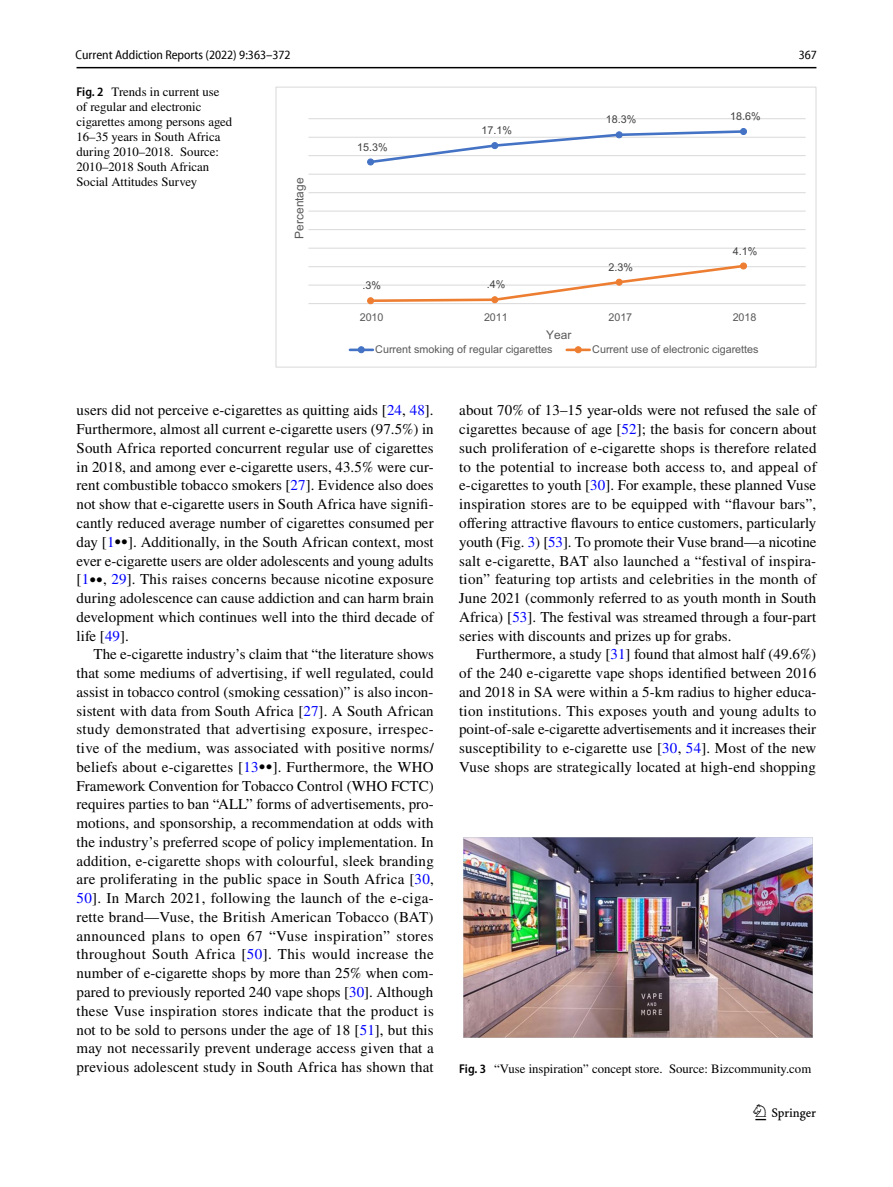
<style>
.page{position:relative;width:893px;height:1187px;background:#fff}
.page>*{position:absolute;margin:0;border:0;box-sizing:border-box;transform-origin:0 0}
.t1{font:22.5px "Springnew Regular 3";color:#000}
.t2{font:15px/18.8px "STIX";letter-spacing:.01em;color:#000;text-align:justify}
.t3{font:12.75px/15px "STIX";color:#000}
.t4{font:semi-condensed 12.75px "Myriad Pro Unic";color:#000}
.t5{font:11.85px "Arial";color:#595959}
.t6{font:10.8px "Arial";color:#595959}
.t7{font:10.8px "Arial";color:#404040}
.s1{font-family:"Myriad Pro";font-weight:600;font-stretch:semi-condensed}
.s2{color:#00f}
.s3{font-size:12.75px}
</style>
<div class="page">
<hr style="left:77px;top:67px;width:739px;height:1px;background:#000">
<hr style="left:308px;top:284px;width:498px;height:1px;background:#d9d9d9">
<hr style="left:308px;top:266px;width:498px;height:1px;background:#d9d9d9">
<hr style="left:308px;top:248px;width:498px;height:1px;background:#d9d9d9">
<hr style="left:308px;top:229px;width:498px;height:1px;background:#d9d9d9">
<hr style="left:308px;top:211px;width:498px;height:1px;background:#d9d9d9">
<hr style="left:308px;top:192px;width:498px;height:1px;background:#d9d9d9">
<hr style="left:308px;top:174px;width:498px;height:1px;background:#d9d9d9">
<hr style="left:308px;top:155px;width:498px;height:1px;background:#d9d9d9">
<hr style="left:308px;top:137px;width:498px;height:1px;background:#d9d9d9">
<hr style="left:308px;top:118px;width:498px;height:1px;background:#d9d9d9">
<hr style="left:308px;top:303px;width:498px;height:1px;background:#d9d9d9">
<div style="left:367px;top:158px;width:7px;height:7px;border:1px solid #4472c4;border-radius:50%"></div>
<svg style="left:368px;top:128px;width:378px;height:37px"></svg>
<div style="left:740px;top:128px;width:7px;height:7px;border:1px solid #4472c4;border-radius:50%"></div>
<div style="left:367px;top:297px;width:7px;height:7px;border:1px solid #ed7d31;border-radius:50%"></div>
<svg style="left:368px;top:263px;width:378px;height:41px"></svg>
<div style="left:740px;top:262px;width:7px;height:7px;border:1px solid #ed7d31;border-radius:50%"></div>
<hr style="left:350px;top:348px;width:23px;height:3px;background:#4472c4">
<div style="left:358px;top:346px;width:7px;height:7px;border:1px solid #4472c4;border-radius:50%"></div>
<hr style="left:567px;top:348px;width:23px;height:3px;background:#ed7d31">
<div style="left:575px;top:346px;width:7px;height:7px;border:1px solid #ed7d31;border-radius:50%"></div>
<div style="left:276px;top:87px;width:540px;height:280px;border:1px solid #d9d9d9"></div>
<div style="left:459px;top:837px;width:357px;height:200px;background:linear-gradient(to bottom,#fff,#fff)"></div>
<img style="left:463px;top:837px;width:349px;height:200px">
<p class="t4" style="left:76px;top:50px;width:217px">Current Addiction Reports (2022) 9:363–372</p>
<p class="t4" style="left:799px;top:50px;width:20px">367</p>
<p class="t3" style="left:77px;top:85px;width:157px"><span class="s1">Fig. 2</span> Trends in current use of regular and electronic cigarettes among persons aged<br>16–35 years in South Africa during 2010–2018. Source:<br>2010–2018 South African<br>Social Attitudes Survey</p>
<p class="t5" style="left:292px;top:238px;width:62px;rotate:-90deg">Percentage</p>
<p class="t7" style="left:357px;top:140px;width:32px">15.3%</p>
<p class="t7" style="left:481px;top:124px;width:32px">17.1%</p>
<p class="t7" style="left:363px;top:279px;width:20px">.3%</p>
<p class="t7" style="left:487px;top:278px;width:20px">.4%</p>
<p class="t7" style="left:606px;top:113px;width:32px">18.3%</p>
<p class="t7" style="left:730px;top:110px;width:32px">18.6%</p>
<p class="t7" style="left:608px;top:261px;width:26px">2.3%</p>
<p class="t7" style="left:733px;top:244px;width:26px">4.1%</p>
<p class="t6" style="left:360px;top:310px;width:25px">2010</p>
<p class="t6" style="left:484px;top:310px;width:25px">2011</p>
<p class="t6" style="left:608px;top:310px;width:25px">2017</p>
<p class="t6" style="left:733px;top:310px;width:25px">2018</p>
<p class="t5" style="left:546px;top:327px;width:27px">Year</p>
<p class="t6" style="left:375px;top:343px;width:179px">Current smoking of regular cigarettes</p>
<p class="t6" style="left:592px;top:343px;width:168px">Current use of electronic cigarettes</p>
<p class="t2" style="left:77px;top:402px;width:359px">users did not perceive e-cigarettes as quitting aids [<span class="s2">24</span>, <span class="s2">48</span>].<br>Furthermore, almost all current e-cigarette users (97.5%) in South Africa reported concurrent regular use of cigarettes in 2018, and among ever e-cigarette users, 43.5% were cur&shy;rent combustible tobacco smokers [<span class="s2">27</span>]. Evidence also does not show that e-cigarette users in South Africa have signifi&shy;cantly reduced average number of cigarettes consumed per day [<span class="s2">1</span><span class="s3">••</span>]. Additionally, in the South African context, most ever e-cigarette users are older adolescents and young adults [<span class="s2">1</span><span class="s3">••</span>, <span class="s2">29</span>]. This raises concerns because nicotine exposure during adolescence can cause addiction and can harm brain development which continues well into the third decade of life [<span class="s2">49</span>].</p>
<p class="t2" style="left:77px;top:646px;width:359px;text-indent:17px">The e-cigarette industry’s claim that “the literature shows that some mediums of advertising, if well regulated, could assist in tobacco control (smoking cessation)” is also incon&shy;sistent with data from South Africa [<span class="s2">27</span>]. A South African study demonstrated that advertising exposure, irrespec&shy;tive of the medium, was associated with positive norms/ beliefs about e-cigarettes [<span class="s2">13</span><span class="s3">••</span>]. Furthermore, the WHO Framework Convention for Tobacco Control (WHO FCTC) requires parties to ban “ALL” forms of advertisements, pro&shy;motions, and sponsorship, a recommendation at odds with the industry’s preferred scope of policy implementation. In addition, e-cigarette shops with colourful, sleek branding are proliferating in the public space in South Africa [<span class="s2">30</span>, <span class="s2">50</span>]. In March 2021, following the launch of the e-ciga&shy;rette brand—Vuse, the British American Tobacco (BAT) announced plans to open 67 “Vuse inspiration” stores throughout South Africa [<span class="s2">50</span>]. This would increase the number of e-cigarette shops by more than 25% when com&shy;pared to previously reported 240 vape shops [<span class="s2">30</span>]. Although these Vuse inspiration stores indicate that the product is not to be sold to persons under the age of 18 [<span class="s2">51</span>], but this may not necessarily prevent underage access given that a previous adolescent study in South Africa has shown that</p>
<p class="t2" style="left:459px;top:402px;width:359px">about 70% of 13–15 year-olds were not refused the sale of cigarettes because of age [<span class="s2">52</span>]; the basis for concern about such proliferation of e-cigarette shops is therefore related to the potential to increase both access to, and appeal of e-cigarettes to youth [<span class="s2">30</span>]. For example, these planned Vuse inspiration stores are to be equipped with “flavour bars”, offering attractive flavours to entice customers, particularly youth (Fig. <span class="s2">3</span>) [<span class="s2">53</span>]. To promote their Vuse brand—a nicotine salt e-cigarette, BAT also launched a “festival of inspira&shy;tion” featuring top artists and celebrities in the month of June 2021 (commonly referred to as youth month in South Africa) [<span class="s2">53</span>]. The festival was streamed through a four-part series with discounts and prizes up for grabs.</p>
<p class="t2" style="left:459px;top:646px;width:359px;text-indent:17px">Furthermore, a study [<span class="s2">31</span>] found that almost half (49.6%) of the 240 e-cigarette vape shops identified between 2016 and 2018 in SA were within a 5-km radius to higher educa&shy;tion institutions. This exposes youth and young adults to point-of-sale e-cigarette advertisements and it increases their susceptibility to e-cigarette use [<span class="s2">30</span>, <span class="s2">54</span>]. Most of the new Vuse shops are strategically located at high-end shopping</p>
<p class="t3" style="left:459px;top:1061px;width:353px"><span class="s1">Fig. 3</span> “Vuse inspiration” concept store. Source: Bizcommunity.com</p>
<h1 class="t1" style="left:755px;top:1104px;width:62px">1 3</h1>
</div>
